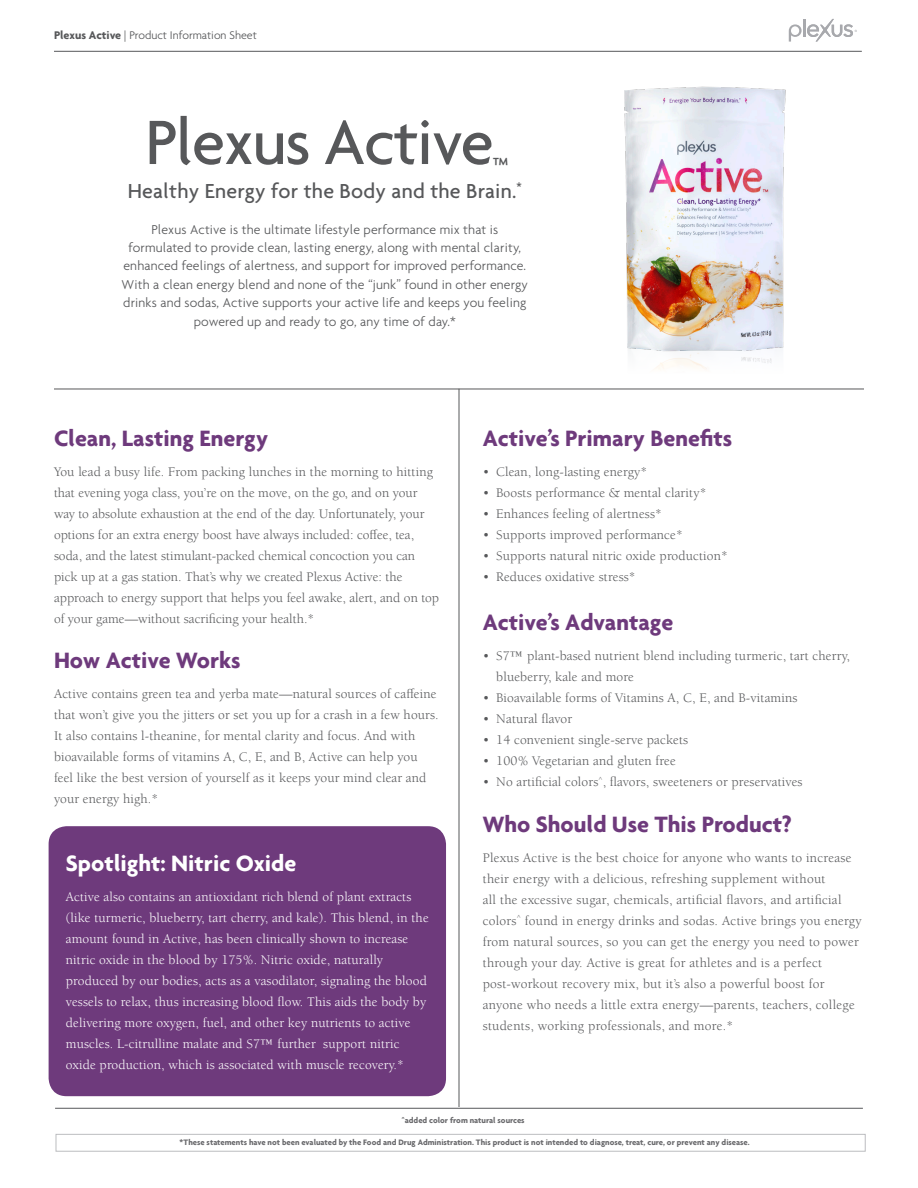
<style>
.page{position:relative;width:918px;height:1188px;background:#fff}
.page>*{position:absolute;margin:0;border:0;box-sizing:border-box;transform-origin:0 0}
.t1{font:500 67.65px "Agenda";letter-spacing:-.02em;color:#57585a}
.t2{font:700 24px "Agenda";color:#6e3a7c}
.t3{font:700 24px "Agenda";color:#fff}
.t4{font:500 21.9px "Agenda";letter-spacing:.01em;color:#57585a}
.t5{font:300 13.8px/18.5px "Agenda";letter-spacing:.01em;color:#57585a;text-align:center}
.t6{font:13.5px/21px "Berkeley Std";letter-spacing:.01em;color:#57585a}
.t7{font:13.5px/21px "Berkeley Std";letter-spacing:.01em;color:#fff}
.t8{font:300 12px "Agenda";color:#57585a}
.Legal_Box{font:700 8.55px "Agenda";color:#69696c}
.s1{font-weight:700}
</style>
<div class="page">
<div style="left:49px;top:826px;width:397px;height:270px;background:#6e3a7c;border-radius:18px"></div>
<hr style="left:54px;top:51px;width:808px;height:1px;background:#57585a">
<hr style="left:54px;top:389px;width:810px;height:1px;background:#57585a">
<hr style="left:459px;top:389px;width:1px;height:718px;background:#57585a">
<img style="left:624px;top:86px;width:162px;height:281px">
<svg style="left:789px;top:19px;width:68px;height:23px"></svg>
<hr style="left:55px;top:1108px;width:808px;height:1px;background:#57585a">
<div style="left:56px;top:1134px;width:810px;height:18px;border:1px solid #bcbdc0"></div>
<p class="t8" style="left:54px;top:29px;width:204px"><span class="s1">Plexus Active</span> | Product Information Sheet</p>
<p class="t1" style="left:145px;top:101px;width:365px">Plexus Active<sub>™</sub></p>
<p class="t4" style="left:128px;top:178px;width:396px">Healthy Energy for the Body and the Brain.<sup>*</sup></p>
<p class="t5" style="left:122px;top:220px;width:408px">Plexus Active is the ultimate lifestyle performance mix that is formulated to provide clean, lasting energy, along with mental clarity, enhanced feelings of alertness, and support for improved performance.<br>With a clean energy blend and none of the “junk” found in other energy drinks and sodas, Active supports your active life and keeps you feeling powered up and ready to go, any time of day.*</p>
<p class="t2" style="left:54px;top:424px;width:216px">Clean, Lasting Energy</p>
<p class="t6" style="left:54px;top:461px;width:387px">You lead a busy life. From packing lunches in the morning to hitting that evening yoga class, you’re on the move, on the go, and on your way to absolute exhaustion at the end of the day. Unfortunately, your options for an extra energy boost have always included: coffee, tea, soda, and the latest stimulant-packed chemical concoction you can pick up at a gas station. That’s why we created Plexus Active: the approach to energy support that helps you feel awake, alert, and on top of your game—without sacrificing your health.*</p>
<p class="t2" style="left:54px;top:646px;width:188px">How Active Works</p>
<p class="t6" style="left:54px;top:684px;width:386px">Active contains green tea and yerba mate—natural sources of caffeine that won’t give you the jitters or set you up for a crash in a few hours.<br>It also contains l-theanine, for mental clarity and focus. And with bioavailable forms of vitamins A, C, E, and B, Active can help you feel like the best version of yourself as it keeps your mind clear and your energy high.*</p>
<p class="t3" style="left:66px;top:849px;width:232px">Spotlight: Nitric Oxide</p>
<p class="t7" style="left:66px;top:887px;width:364px">Active also contains an antioxidant rich blend of plant extracts (like turmeric, blueberry, tart cherry, and kale). This blend, in the amount found in Active, has been clinically shown to increase nitric oxide in the blood by 175%. Nitric oxide, naturally produced by our bodies, acts as a vasodilator, signaling the blood vessels to relax, thus increasing blood flow. This aids the body by delivering more oxygen, fuel, and other key nutrients to active muscles. L-citrulline malate and S7™ further support nitric oxide production, which is associated with muscle recovery.*</p>
<p class="t2" style="left:483px;top:424px;width:251px">Active’s Primary Benefits</p>
<p class="t6" style="left:483px;top:461px;width:166px">• Clean, long-lasting energy*</p>
<p class="t6" style="left:483px;top:482px;width:225px">• Boosts performance &amp; mental clarity*</p>
<p class="t6" style="left:483px;top:503px;width:181px">• Enhances feeling of alertness*</p>
<p class="t6" style="left:483px;top:524px;width:202px">• Supports improved performance*</p>
<p class="t6" style="left:483px;top:545px;width:247px">• Supports natural nitric oxide production*</p>
<p class="t6" style="left:483px;top:566px;width:154px">• Reduces oxidative stress*</p>
<p class="t2" style="left:483px;top:608px;width:192px">Active’s Advantage</p>
<p class="t6" style="left:483px;top:646px;width:369px">• S7™ plant-based nutrient blend including turmeric, tart cherry,</p>
<p class="t6" style="left:496px;top:667px;width:139px">blueberry, kale and more</p>
<p class="t6" style="left:483px;top:688px;width:316px">• Bioavailable forms of Vitamins A, C, E, and B-vitamins</p>
<p class="t6" style="left:483px;top:709px;width:91px">• Natural flavor</p>
<p class="t6" style="left:483px;top:730px;width:207px">• 14 convenient single-serve packets</p>
<p class="t6" style="left:483px;top:751px;width:195px">• 100% Vegetarian and gluten free</p>
<p class="t6" style="left:483px;top:772px;width:321px">• No artificial colors<sup>^</sup>, flavors, sweeteners or preservatives</p>
<p class="t2" style="left:483px;top:809px;width:311px">Who Should Use This Product?</p>
<p class="t6" style="left:483px;top:847px;width:380px">Plexus Active is the best choice for anyone who wants to increase their energy with a delicious, refreshing supplement without<br>all the excessive sugar, chemicals, artificial flavors, and artificial colors<sup>^</sup> found in energy drinks and sodas. Active brings you energy from natural sources, so you can get the energy you need to power through your day. Active is great for athletes and is a perfect post-workout recovery mix, but it’s also a powerful boost for anyone who needs a little extra energy—parents, teachers, college students, working professionals, and more.*</p>
<p class="Legal_Box" style="left:401px;top:1115px;width:125px">^added color from natural sources</p>
<p class="Legal_Box" style="left:179px;top:1137px;width:572px">*These statements have not been evaluated by the Food and Drug Administration. This product is not intended to diagnose, treat, cure, or prevent any disease.</p>
</div>
